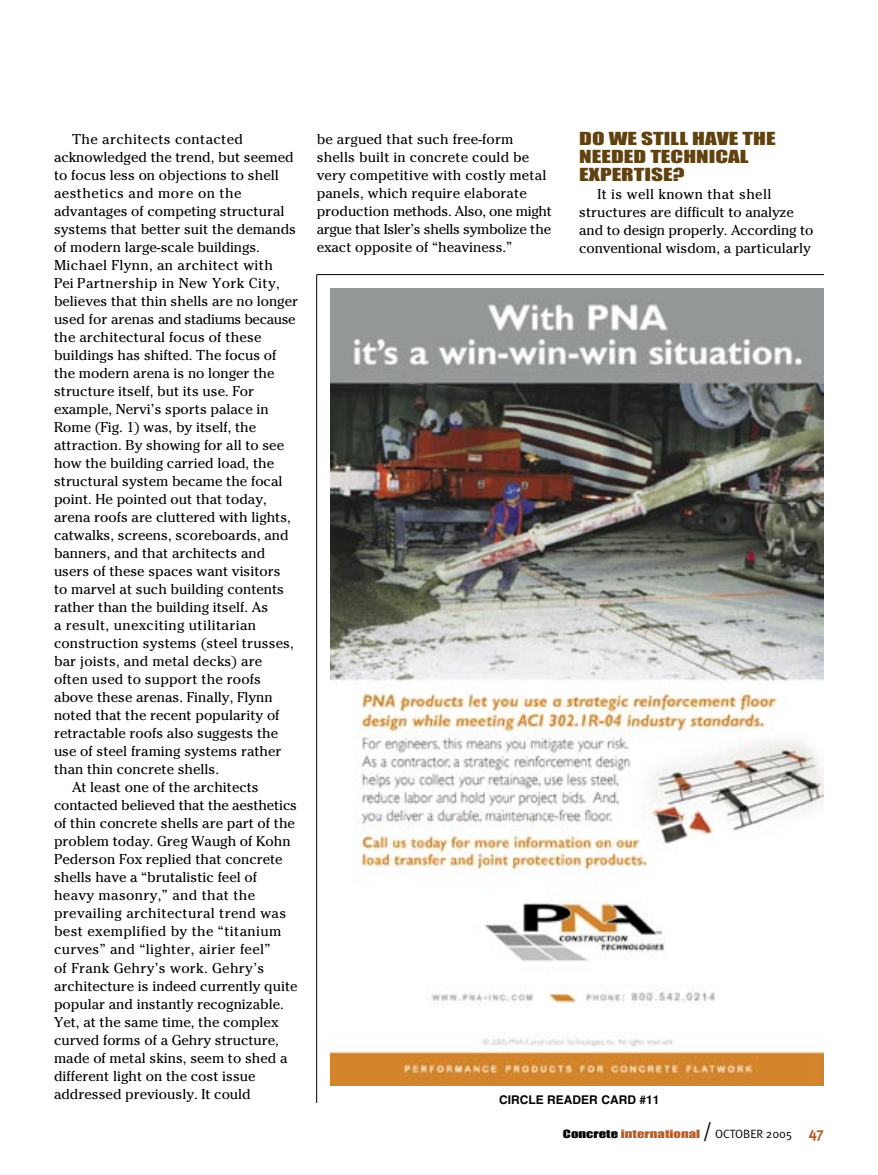
<style>
.page{position:relative;width:878px;height:1175px;background:#fff}
.page>*{position:absolute;margin:0;border:0;box-sizing:border-box;transform-origin:0 0}
.Subhead_1{font:16.5px/18px "Impact";color:#604210;scale:1.4 1}
.Body_text{font:14.25px/18px "Cheltenham";color:#000}
.t1{font:700 12px "Helvetica";color:#000}
.t2{font:10.5px "Impact";color:#b85c24;scale:1.4 1}
.s1{color:#000}
.s2{font-family:"Meta Normal";font-size:21px;color:#000}
.s3{font-family:"Meta Normal";font-size:12px;color:#000}
.s4{font-family:"Meta";font-weight:700;font-size:15px}
</style>
<div class="page">
<hr style="left:316px;top:274px;width:1px;height:828px;background:#000">
<hr style="left:316px;top:274px;width:508px;height:1px;background:#000">
<img style="left:331px;top:288px;width:493px;height:797px">
<p class="Body_text" style="left:54px;top:130px;width:245px;text-indent:18px">The architects contacted acknowledged the trend, but seemed to focus less on objections to shell aesthetics and more on the advantages of competing structural systems that better suit the demands of modern large-scale buildings.<br>Michael Flynn, an architect with<br>Pei Partnership in New York City, believes that thin shells are no longer used for arenas and stadiums because the architectural focus of these buildings has shifted. The focus of the modern arena is no longer the structure itself, but its use. For example, Nervi’s sports palace in Rome (Fig. 1) was, by itself, the attraction. By showing for all to see how the building carried load, the structural system became the focal point. He pointed out that today, arena roofs are cluttered with lights, catwalks, screens, scoreboards, and banners, and that architects and users of these spaces want visitors<br>to marvel at such building contents rather than the building itself. As<br>a result, unexciting utilitarian construction systems (steel trusses, bar joists, and metal decks) are often used to support the roofs above these arenas. Finally, Flynn noted that the recent popularity of retractable roofs also suggests the use of steel framing systems rather than thin concrete shells.</p>
<p class="Body_text" style="left:54px;top:778px;width:245px;text-indent:18px">At least one of the architects contacted believed that the aesthetics of thin concrete shells are part of the problem today. Greg Waugh of Kohn Pederson Fox replied that concrete shells have a “brutalistic feel of heavy masonry,” and that the prevailing architectural trend was best exemplified by the “titanium curves” and “lighter, airier feel”<br>of Frank Gehry’s work. Gehry’s architecture is indeed currently quite popular and instantly recognizable.<br>Yet, at the same time, the complex curved forms of a Gehry structure, made of metal skins, seem to shed a different light on the cost issue addressed previously. It could</p>
<p class="Body_text" style="left:316px;top:130px;width:237px">be argued that such free-form shells built in concrete could be very competitive with costly metal panels, which require elaborate production methods. Also, one might argue that Isler’s shells symbolize the exact opposite of “heaviness.”</p>
<p class="Subhead_1" style="left:579px;top:129px;width:142px">DO WE STILL HAVE THE<br>NEEDED TECHNICAL<br>EXPERTISE?</p>
<p class="Body_text" style="left:579px;top:185px;width:235px;text-indent:18px">It is well known that shell structures are difficult to analyze and to design properly. According to conventional wisdom, a particularly</p>
<p class="t1" style="left:499px;top:1092px;width:162px">CIRCLE READER CARD #11</p>
<p class="t2" style="left:563px;top:1125px;width:188px"><span class="s1">Concrete</span> international <span class="s2">/</span> <span class="s3">OCTOBER 2005</span> <span class="s4">47</span></p>
</div>
